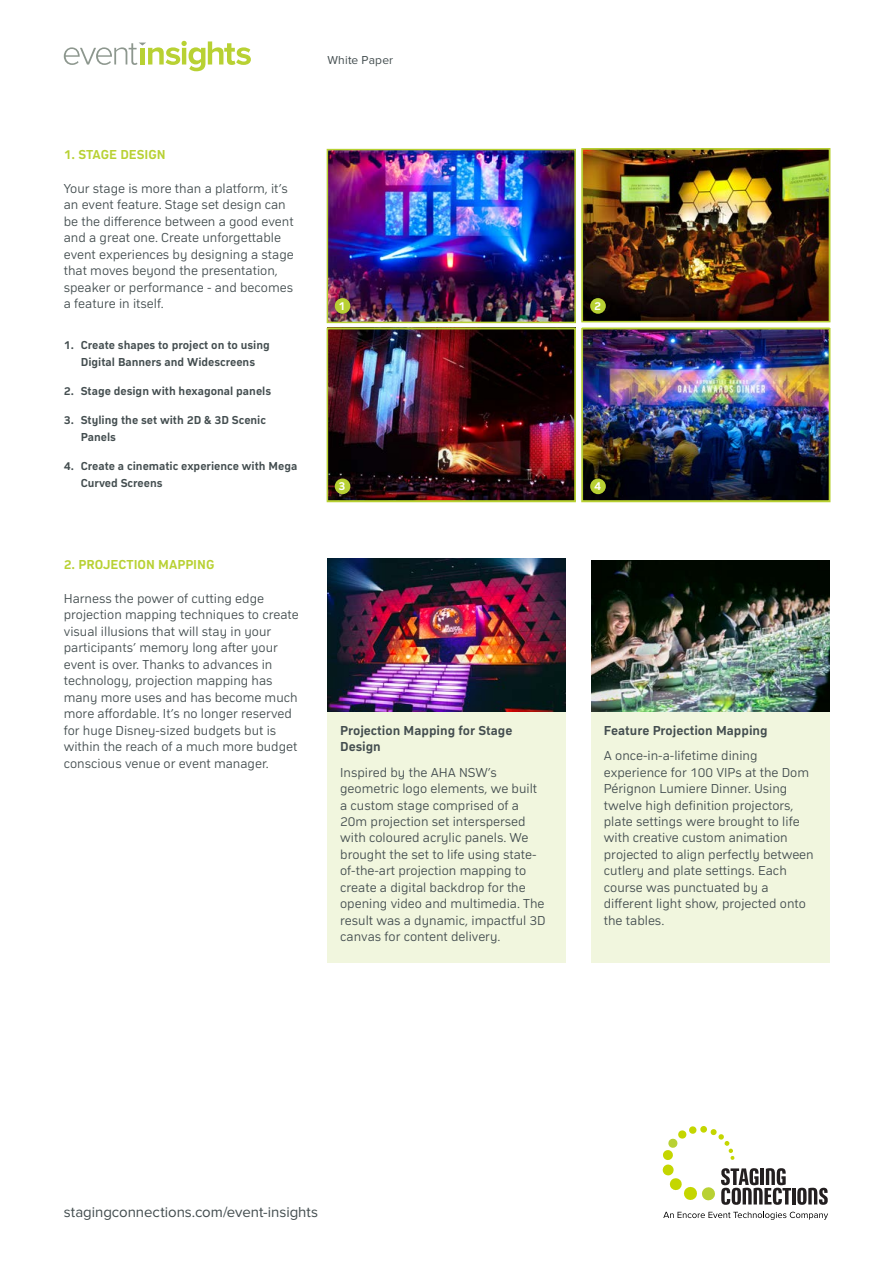
<style>
.page{position:relative;width:893px;height:1263px;background:#fff}
.page>*{position:absolute;margin:0;border:0;box-sizing:border-box;transform-origin:0 0}
.t1{font:15px "Proxima Nova";letter-spacing:-.005em;color:#434d4f}
.t2{font:300 13.5px/16.5px "Compasse";color:#434d4f}
.t3{font:700 13.5px/16.5px "Compasse";color:#434d4f}
.t4{font:700 13.5px "Compasse";color:#b8d133}
.t5{font:700 12px/16.5px "Compasse";color:#434d4f}
.t6{font:12px "Proxima Nova";letter-spacing:.015em;color:#434d4f}
.t7{font:700 12px "Compasse";color:#fff}
</style>
<div class="page">
<svg style="left:64px;top:41px;width:187px;height:30px"></svg>
<hr style="left:792px;top:1188px;width:4px;height:16px;background:#231f20">
<svg style="left:797px;top:1188px;width:31px;height:17px"></svg>
<div style="left:700px;top:1126px;width:7px;height:7px;background:#c4d600;border-radius:3px"></div>
<svg style="left:689px;top:1126px;width:8px;height:8px"></svg>
<svg style="left:663px;top:1129px;width:128px;height:76px"></svg>
<svg style="left:663px;top:1212px;width:165px;height:8px"></svg>
<img style="left:330px;top:152px;width:243px;height:168px">
<div style="left:327px;top:149px;width:249px;height:174px;border:2px solid #b8d133"></div>
<div style="left:327px;top:712px;width:239px;height:250px;background:#f1f6de"></div>
<img style="left:327px;top:559px;width:239px;height:152px">
<img style="left:591px;top:560px;width:238px;height:151px">
<img style="left:584px;top:151px;width:243px;height:168px">
<img style="left:330px;top:331px;width:243px;height:168px">
<img style="left:584px;top:331px;width:243px;height:168px">
<div style="left:591px;top:712px;width:238px;height:250px;background:#f1f6de"></div>
<div style="left:335px;top:298px;width:15px;height:16px;background:#b8d133;border-radius:50%"></div>
<div style="left:590px;top:298px;width:16px;height:16px;background:#b8d133;border-radius:50%"></div>
<div style="left:335px;top:478px;width:15px;height:16px;background:#b8d133;border-radius:50%"></div>
<div style="left:590px;top:478px;width:16px;height:16px;background:#b8d133;border-radius:50%"></div>
<div style="left:581px;top:148px;width:249px;height:174px;border:2px solid #b8d133"></div>
<div style="left:327px;top:328px;width:249px;height:174px;border:2px solid #b8d133"></div>
<div style="left:581px;top:328px;width:249px;height:174px;border:2px solid #b8d133"></div>
<p class="t6" style="left:327px;top:54px;width:67px">White Paper</p>
<p class="t4" style="left:64px;top:147px;width:103px">1. STAGE DESIGN</p>
<p class="t2" style="left:64px;top:180px;width:232px">Your stage is more than a platform, it’s an event feature. Stage set design can be the difference between a good event and a great one. Create unforgettable event experiences by designing a stage that moves beyond the presentation, speaker or performance - and becomes a feature in itself.</p>
<p class="t5" style="left:64px;top:337px;width:208px;text-align:center">1. Create shapes to project on to using<br>Digital Banners and Widescreens</p>
<p class="t5" style="left:64px;top:383px;width:209px">2. Stage design with hexagonal panels</p>
<p class="t5" style="left:81px;top:412px;width:187px;text-indent:-17px">3. Styling the set with 2D &amp; 3D Scenic<br>Panels</p>
<p class="t5" style="left:81px;top:458px;width:218px;text-indent:-17px">4. Create a cinematic experience with Mega<br>Curved Screens</p>
<p class="t4" style="left:64px;top:557px;width:152px">2. PROJECTION MAPPING</p>
<p class="t2" style="left:64px;top:590px;width:237px">Harness the power of cutting edge projection mapping techniques to create visual illusions that will stay in your participants’ memory long after your event is over. Thanks to advances in technology, projection mapping has many more uses and has become much more affordable. It’s no longer reserved for huge Disney-sized budgets but is within the reach of a much more budget conscious venue or event manager.</p>
<p class="t7" style="left:339px;top:299px;width:8px">1</p>
<p class="t7" style="left:594px;top:299px;width:8px">2</p>
<p class="t7" style="left:339px;top:479px;width:8px">3</p>
<p class="t7" style="left:594px;top:479px;width:8px">4</p>
<p class="t3" style="left:340px;top:722px;width:174px">Projection Mapping for Stage<br>Design</p>
<p class="t2" style="left:340px;top:763px;width:207px">Inspired by the AHA NSW’s geometric logo elements, we built a custom stage comprised of a<br>20m projection set interspersed with coloured acrylic panels. We brought the set to life using state&shy;of-the-art projection mapping to create a digital backdrop for the opening video and multimedia. The result was a dynamic, impactful 3D canvas for content delivery.</p>
<p class="t3" style="left:604px;top:722px;width:165px">Feature Projection Mapping</p>
<p class="t2" style="left:604px;top:747px;width:211px">A once-in-a-lifetime dining experience for 100 VIPs at the Dom<br>Pérignon Lumiere Dinner. Using twelve high definition projectors, plate settings were brought to life with creative custom animation projected to align perfectly between cutlery and plate settings. Each course was punctuated by a different light show, projected onto the tables.</p>
<p class="t1" style="left:64px;top:1205px;width:256px">stagingconnections.com/event-insights</p>
</div>
